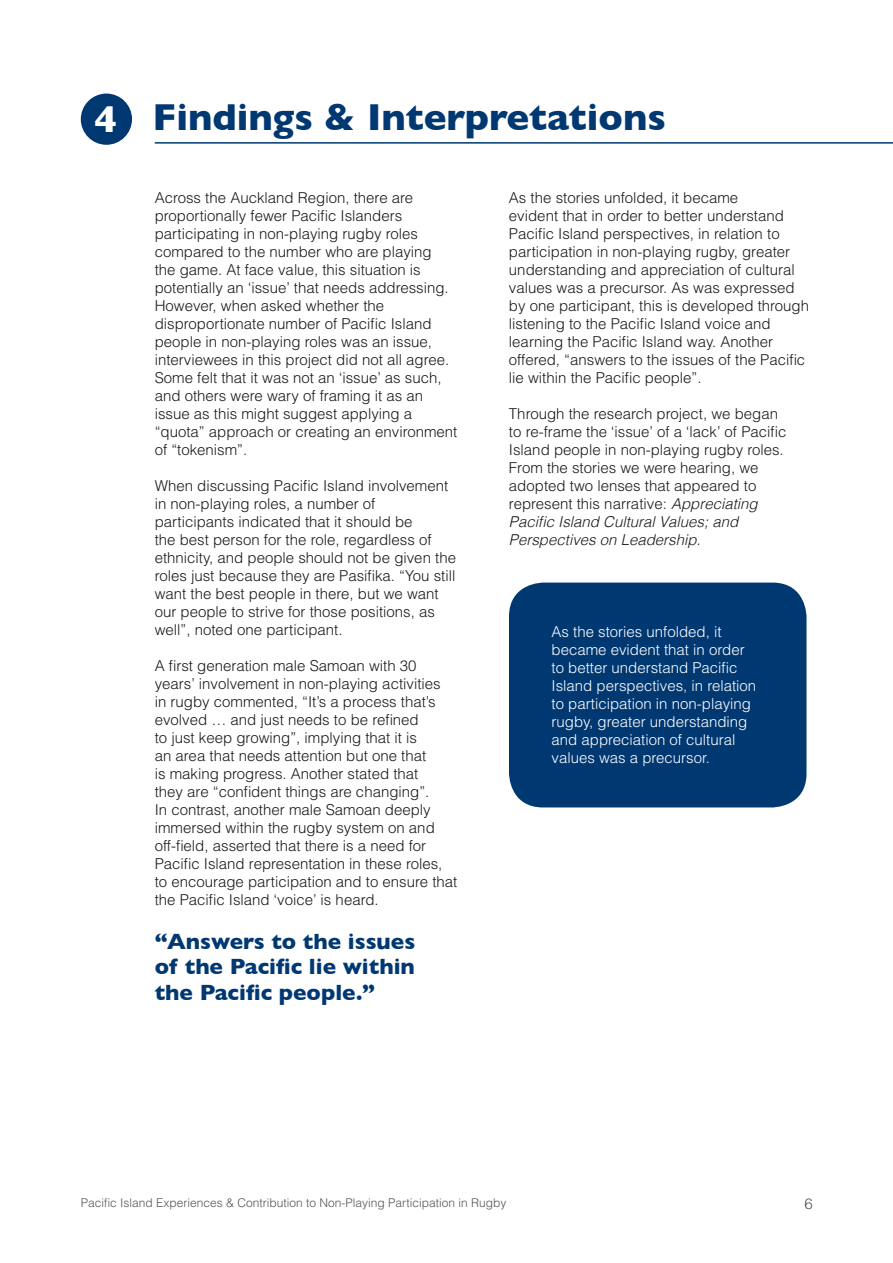
<style>
.page{position:relative;width:893px;height:1263px;background:#fff}
.page>*{position:absolute;margin:0;border:0;box-sizing:border-box;transform-origin:0 0}
.t1{font:700 38.25px "Gill Sans";color:#003872}
.t2{font:700 38.25px "Gill Sans";color:#fff}
.t3{font:700 22.5px/25.5px "Gill Sans";color:#003872;text-align:justify}
.t4{font:300 15px/18px "Helvetica";color:#1a1a18}
.t5{font:300 15px/18px "Helvetica";color:#fff}
.t6{font:300 15px "Helvetica";color:#565656}
.t7{font:300 12px "Helvetica";color:#565656}
.s1{font-style:italic}
</style>
<div class="page">
<div style="left:81px;top:94px;width:51px;height:51px;background:#003872;border-radius:50%"></div>
<hr style="left:155px;top:142px;width:738px;height:2px;background:#003872">
<div style="left:509px;top:583px;width:297px;height:224px;background:#003872;border-radius:34px"></div>
<h1 class="t2" style="left:95px;top:89px;width:24px">4</h1>
<h1 class="t1" style="left:153px;top:86px;width:515px">Findings &amp; Interpretations</h1>
<p class="t4" style="left:155px;top:189px;width:304px">Across the Auckland Region, there are proportionally fewer Pacific Islanders participating in non-playing rugby roles compared to the number who are playing<br>the game. At face value, this situation is potentially an ‘issue’ that needs addressing.<br>However, when asked whether the disproportionate number of Pacific Island people in non-playing roles was an issue, interviewees in this project did not all agree.<br>Some felt that it was not an ‘issue’ as such, and others were wary of framing it as an issue as this might suggest applying a “quota” approach or creating an environment of “tokenism”.</p>
<p class="t4" style="left:155px;top:477px;width:303px">When discussing Pacific Island involvement in non-playing roles, a number of participants indicated that it should be<br>the best person for the role, regardless of ethnicity, and people should not be given the roles just because they are Pasifika. “You still want the best people in there, but we want our people to strive for those positions, as well”, noted one participant.</p>
<p class="t4" style="left:155px;top:657px;width:304px">A first generation male Samoan with 30 years’ involvement in non-playing activities<br>in rugby commented, “It’s a process that’s evolved … and just needs to be refined<br>to just keep growing”, implying that it is<br>an area that needs attention but one that<br>is making progress. Another stated that<br>they are “confident things are changing”.<br>In contrast, another male Samoan deeply immersed within the rugby system on and off-field, asserted that there is a need for Pacific Island representation in these roles, to encourage participation and to ensure that the Pacific Island ‘voice’ is heard.</p>
<h2 class="t3" style="left:155px;top:928px;width:262px">“Answers to the issues of the Pacific lie within the Pacific people.”</h2>
<p class="t4" style="left:509px;top:189px;width:302px">As the stories unfolded, it became<br>evident that in order to better understand Pacific Island perspectives, in relation to participation in non-playing rugby, greater understanding and appreciation of cultural values was a precursor. As was expressed by one participant, this is developed through listening to the Pacific Island voice and learning the Pacific Island way. Another offered, “answers to the issues of the Pacific lie within the Pacific people”.</p>
<p class="t4" style="left:509px;top:405px;width:279px">Through the research project, we began to re-frame the ‘issue’ of a ‘lack’ of Pacific Island people in non-playing rugby roles.<br>From the stories we were hearing, we adopted two lenses that appeared to represent this narrative: <span class="s1">Appreciating Pacific Island Cultural Values; and Perspectives on Leadership.</span></p>
<p class="t5" style="left:551px;top:623px;width:206px">As the stories unfolded, it became evident that in order to better understand Pacific<br>Island perspectives, in relation to participation in non-playing rugby, greater understanding and appreciation of cultural values was a precursor.</p>
<p class="t7" style="left:81px;top:1195px;width:427px">Pacific Island Experiences &amp; Contribution to Non-Playing Participation in Rugby</p>
<p class="t6" style="left:804px;top:1194px;width:10px">6</p>
</div>
